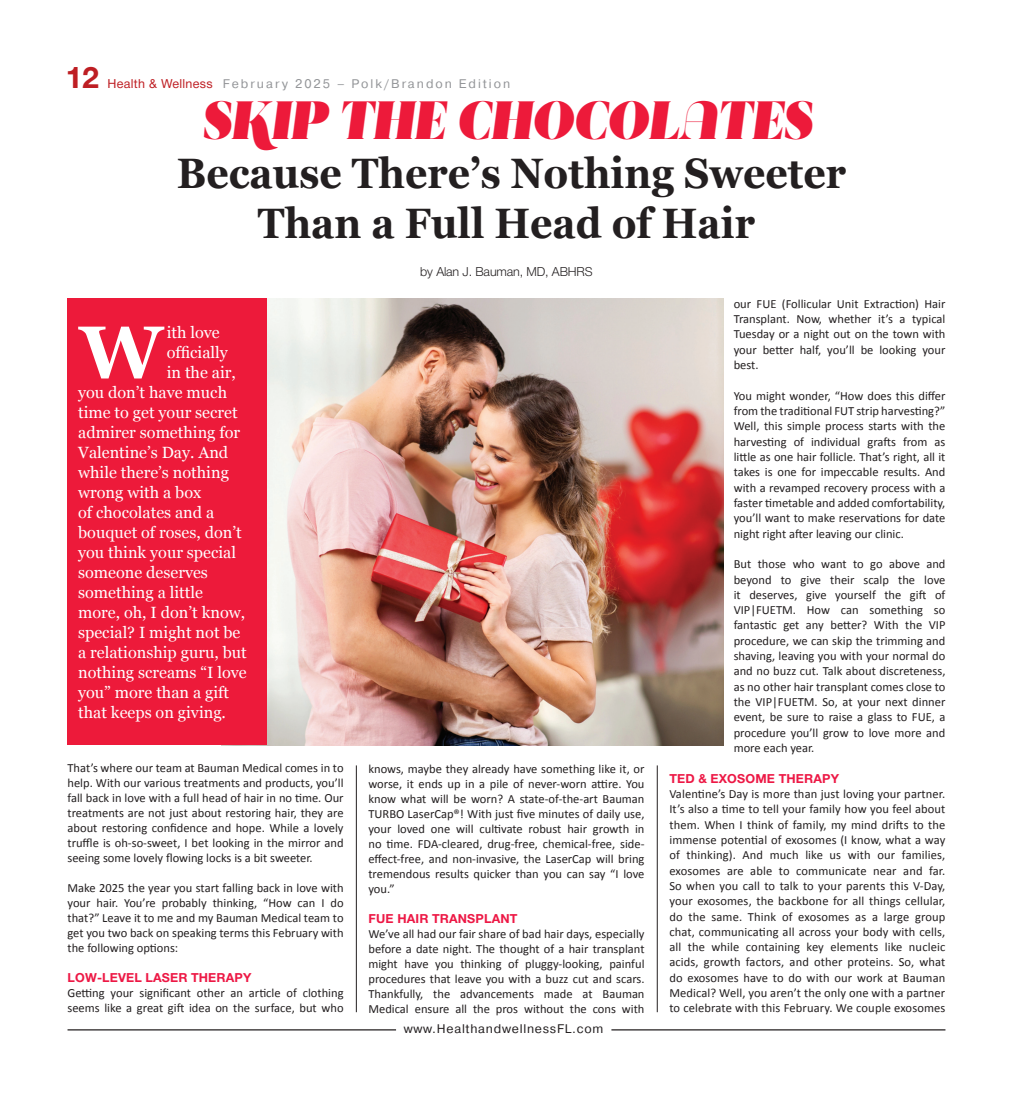
<style>
.page{position:relative;width:1013px;height:1103px;background:#fff}
.page>*{position:absolute;margin:0;border:0;box-sizing:border-box;transform-origin:0 0}
.t1{font:700 74px "Georgia";color:#fff}
.t2{font:italic 53.75px "Acta Poster";letter-spacing:.01em;color:#ed1a3a;scale:.92 1}
.t3{font:700 42.5px/50px "Georgia";color:#231f20;text-align:center;scale:.92 1}
.t4{font:700 30px "Helvetica Neue Cyr";color:#be1e23}
.t5{font:16.25px "Georgia";color:#fff}
.t6{font:12.5px/15.2px "Calibri";color:#231f20;text-align:justify}
.t7{font:700 12.5px "Helvetica Neue Cyr";letter-spacing:.015em;color:#ed1845}
.t8{font:12.5px "Pragmatica";letter-spacing:.16em;color:#939598}
.t9{font:12.5px "Pragmatica";letter-spacing:.06em;color:#231f20}
.t10{font:300 12.5px "Helvetica Neue Cyr";letter-spacing:-.01em;color:#231f20}
.s1{font-family:"Helvetica Neue Cyr";color:#be1e23}
</style>
<div class="page">
<hr style="left:68px;top:1029px;width:328px;height:1px;background:#231f20">
<hr style="left:611px;top:1029px;width:334px;height:1px;background:#231f20">
<hr style="left:356px;top:765px;width:1px;height:247px;background:#231f20">
<hr style="left:657px;top:765px;width:1px;height:247px;background:#231f20">
<img style="left:267px;top:298px;width:456px;height:447px">
<div style="left:68px;top:298px;width:199px;height:447px;background:#ed1a3a"></div>
<h3 class="t4" style="left:66px;top:61px;width:35px">12</h3>
<p class="t8" style="left:107px;top:76px;width:404px"><span class="s1">Health &amp; Wellness</span> February 2025 – Polk/Brandon Edition</p>
<h2 class="t2" style="left:201px;top:87px;width:663px">SKIP THE CHOCOLATES</h2>
<h3 class="t3" style="left:177px;top:148px;width:729px">Because There’s Nothing Sweeter<br>Than a Full Head of Hair</h3>
<p class="t10" style="left:420px;top:265px;width:174px">by Alan J. Bauman, MD, ABHRS</p>
<h1 class="t1" style="left:80px;top:305px;width:85px">W</h1>
<h3 class="t5" style="left:167px;top:322px;width:55px">ith love</h3>
<h3 class="t5" style="left:167px;top:342px;width:63px">officially</h3>
<h3 class="t5" style="left:167px;top:362px;width:71px">in the air,</h3>
<h3 class="t5" style="left:78px;top:382px;width:150px">you don’t have much</h3>
<h3 class="t5" style="left:78px;top:402px;width:161px">time to get your secret</h3>
<h3 class="t5" style="left:78px;top:422px;width:163px">admirer something for</h3>
<h3 class="t5" style="left:78px;top:442px;width:152px">Valentine’s Day. And</h3>
<h3 class="t5" style="left:78px;top:462px;width:152px">while there’s nothing</h3>
<h3 class="t5" style="left:78px;top:482px;width:125px">wrong with a box</h3>
<h3 class="t5" style="left:78px;top:502px;width:138px">of chocolates and a</h3>
<h3 class="t5" style="left:78px;top:522px;width:165px">bouquet of roses, don’t</h3>
<h3 class="t5" style="left:78px;top:542px;width:159px">you think your special</h3>
<h3 class="t5" style="left:78px;top:562px;width:131px">someone deserves</h3>
<h3 class="t5" style="left:78px;top:582px;width:126px">something a little</h3>
<h3 class="t5" style="left:78px;top:602px;width:169px">more, oh, I don’t know,</h3>
<h3 class="t5" style="left:78px;top:622px;width:164px">special? I might not be</h3>
<h3 class="t5" style="left:78px;top:642px;width:170px">a relationship guru, but</h3>
<h3 class="t5" style="left:78px;top:662px;width:170px">nothing screams “I love</h3>
<h3 class="t5" style="left:78px;top:682px;width:152px">you” more than a gift</h3>
<h3 class="t5" style="left:78px;top:702px;width:149px">that keeps on giving.</h3>
<p class="t6" style="left:68px;top:760px;width:277px">That’s where our team at Bauman Medical comes in to help. With our various treatments and products, you’ll fall back in love with a full head of hair in no time. Our treatments are not just about restoring hair, they are about restoring confidence and hope. While a lovely truffle is oh-so-sweet, I bet looking in the mirror and seeing some lovely flowing locks is a bit sweeter.</p>
<p class="t6" style="left:68px;top:880px;width:277px">Make 2025 the year you start falling back in love with your hair. You’re probably thinking, “How can I do that?” Leave it to me and my Bauman Medical team to get you two back on speaking terms this February with the following options:</p>
<p class="t7" style="left:68px;top:971px;width:51px">LOW-LEVEL</p>
<p class="t7" style="left:145px;top:971px;width:18px">LASER</p>
<p class="t7" style="left:191px;top:971px;width:18px">THERAP</p>
<p class="t7" style="left:243px;top:971px;width:10px">Y</p>
<p class="t6" style="left:68px;top:985px;width:277px">Getting your significant other an article of clothing seems like a great gift idea on the surface, but who</p>
<p class="t6" style="left:368px;top:761px;width:277px">knows, maybe they already have something like it, or worse, it ends up in a pile of never-worn attire. You know what will be worn? A state-of-the-art Bauman TURBO LaserCap®! With just five minutes of daily use, your loved one will cultivate robust hair growth in no time. FDA-cleared, drug-free, chemical-free, side&shy;effect-free, and non-invasive, the LaserCap will bring tremendous results quicker than you can say “I love you.”</p>
<p class="t7" style="left:368px;top:911px;width:47px">FUE HAIR</p>
<p class="t7" style="left:432px;top:911px;width:18px">TRANSPLANT</p>
<p class="t6" style="left:368px;top:926px;width:277px">We’ve all had our fair share of bad hair days, especially before a date night. The thought of a hair transplant might have you thinking of pluggy-looking, painful procedures that leave you with a buzz cut and scars.<br>Thankfully, the advancements made at Bauman Medical ensure all the pros without the cons with</p>
<p class="t9" style="left:403px;top:1021px;width:201px">www.HealthandwellnessFL.com</p>
<p class="t6" style="left:733px;top:296px;width:213px">our FUE (Follicular Unit Extraction) Hair Transplant. Now, whether it’s a typical Tuesday or a night out on the town with your better half, you’ll be looking your best.</p>
<p class="t6" style="left:733px;top:388px;width:213px">You might wonder, “How does this differ from the traditional FUT strip harvesting?” Well, this simple process starts with the harvesting of individual grafts from as little as one hair follicle. That’s right, all it takes is one for impeccable results. And with a revamped recovery process with a faster timetable and added comfortability, you’ll want to make reservations for date night right after leaving our clinic.</p>
<p class="t6" style="left:733px;top:556px;width:213px">But those who want to go above and beyond to give their scalp the love it deserves, give yourself the gift of VIP|FUETM. How can something so fantastic get any better? With the VIP procedure, we can skip the trimming and shaving, leaving you with your normal do and no buzz cut. Talk about discreteness, as no other hair transplant comes close to the VIP|FUETM. So, at your next dinner event, be sure to raise a glass to FUE, a procedure you’ll grow to love more and more each year.</p>
<p class="t7" style="left:669px;top:771px;width:69px">TED &amp; EXOSOME</p>
<p class="t7" style="left:778px;top:771px;width:18px">THERAP</p>
<p class="t7" style="left:830px;top:771px;width:10px">Y</p>
<p class="t6" style="left:669px;top:786px;width:277px">Valentine’s Day is more than just loving your partner.<br>It’s also a time to tell your family how you feel about them. When I think of family, my mind drifts to the immense potential of exosomes (I know, what a way of thinking). And much like us with our families, exosomes are able to communicate near and far.<br>So when you call to talk to your parents this V-Day, your exosomes, the backbone for all things cellular, do the same. Think of exosomes as a large group chat, communicating all across your body with cells, all the while containing key elements like nucleic acids, growth factors, and other proteins. So, what do exosomes have to do with our work at Bauman Medical? Well, you aren’t the only one with a partner to celebrate with this February. We couple exosomes</p>
</div>
